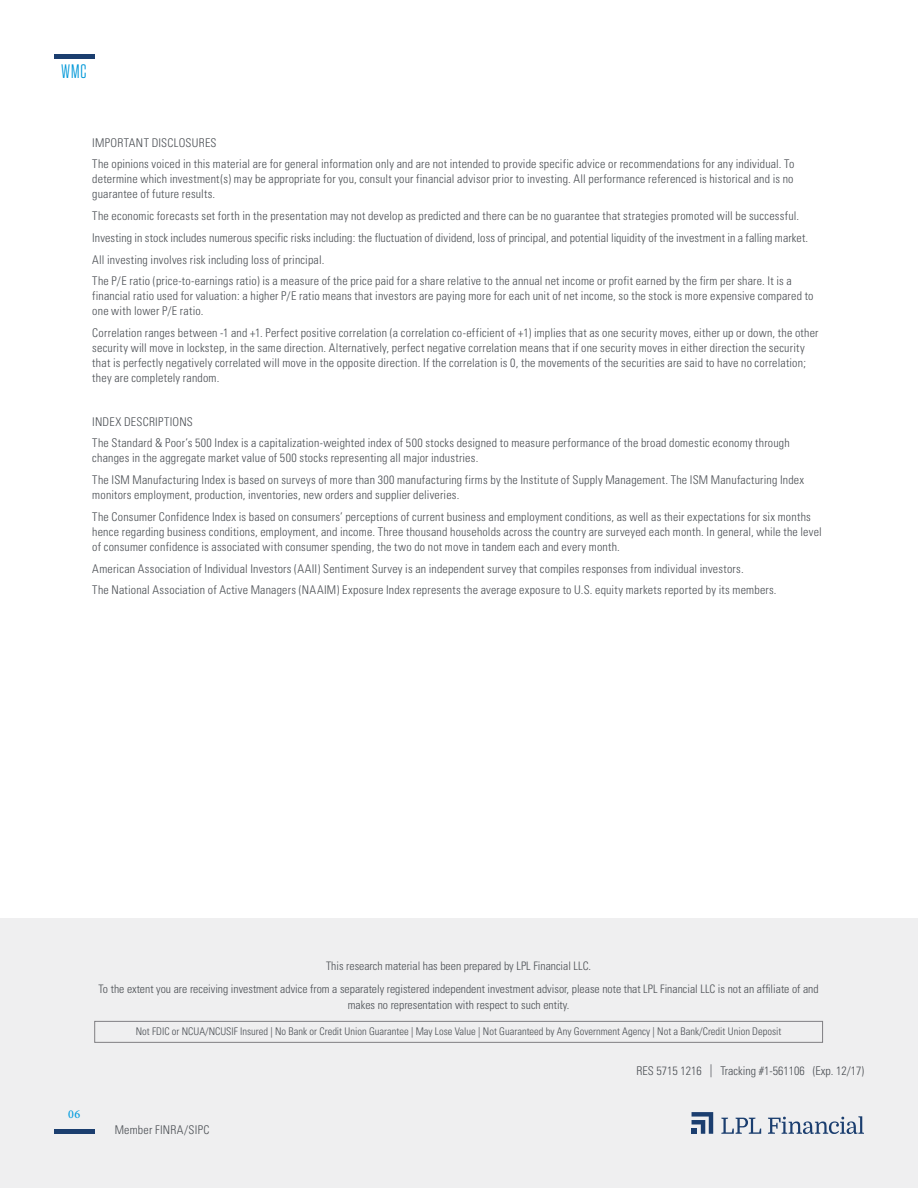
<style>
.page{position:relative;width:918px;height:1188px;background:#fff}
.page>*{position:absolute;margin:0;border:0;box-sizing:border-box;transform-origin:0 0}
.t1{font:19.5px "Tungsten Narrow";color:#0098d8}
.t2{font:300 condensed 12px/21.8px "Univers";letter-spacing:.015em;color:#4b4f54}
.t3{font:500 12px "Minion Pro";color:#009bde}
.t4{font:300 condensed 11.7px/22.8px "Univers";color:#4b4f54;text-align:center}
.t5{font:300 condensed 10.5px "Univers";color:#4b4f54}
.s1{font-size:12.9px}
</style>
<div class="page">
<div style="left:0;top:918px;width:918px;height:270px;background:#efeff0"></div>
<div style="left:94px;top:1021px;width:729px;height:22px;border:1px solid #807f83"></div>
<hr style="left:54px;top:1130px;width:40px;height:4px;background:#1b3e6f">
<hr style="left:54px;top:54px;width:40px;height:4px;background:#1b3e6f">
<svg style="left:692px;top:1112px;width:21px;height:22px"></svg>
<svg style="left:721px;top:1118px;width:40px;height:16px"></svg>
<svg style="left:768px;top:1116px;width:96px;height:18px"></svg>
<h1 class="t1" style="left:61px;top:62px;width:27px">WMC</h1>
<p class="t2" style="left:92px;top:132px;width:704px">IMPORTANT DISCLOSURES<br>The opinions voiced in this material are for general information only and are not intended to provide specific advice or recommendations for any individual. To</p>
<p class="t2" style="left:92px;top:172px;width:703px;line-height:15px">determine which investment(s) may be appropriate for you, consult your financial advisor prior to investing. All performance referenced is historical and is no guarantee of future results.</p>
<p class="t2" style="left:92px;top:205px;width:717px">The economic forecasts set forth in the presentation may not develop as predicted and there can be no guarantee that strategies promoted will be successful.<br>Investing in stock includes numerous specific risks including: the fluctuation of dividend, loss of principal, and potential liquidity of the investment in a falling market.<br>All investing involves risk including loss of principal.<br>The P/E ratio (price-to-earnings ratio) is a measure of the price paid for a share relative to the annual net income or profit earned by the firm per share. It is a</p>
<p class="t2" style="left:92px;top:289px;width:723px;line-height:15px">financial ratio used for valuation: a higher P/E ratio means that investors are paying more for each unit of net income, so the stock is more expensive compared to one with lower P/E ratio.</p>
<p class="t2" style="left:92px;top:325px;width:728px;line-height:15px">Correlation ranges between -1 and +1. Perfect positive correlation (a correlation co-efficient of +1) implies that as one security moves, either up or down, the other security will move in lockstep, in the same direction. Alternatively, perfect negative correlation means that if one security moves in either direction the security that is perfectly negatively correlated will move in the opposite direction. If the correlation is 0, the movements of the securities are said to have no correlation; they are completely random.</p>
<p class="t2" style="left:92px;top:411px;width:699px">INDEX DESCRIPTIONS<br>The Standard &amp; Poor’s 500 Index is a capitalization-weighted index of 500 stocks designed to measure performance of the broad domestic economy through</p>
<p class="t2" style="left:92px;top:447px;width:713px">changes in the aggregate market value of 500 stocks representing all major industries.<br>The ISM Manufacturing Index is based on surveys of more than 300 manufacturing firms by the Institute of Supply Management. The ISM Manufacturing Index</p>
<p class="t2" style="left:92px;top:484px;width:720px">monitors employment, production, inventories, new orders and supplier deliveries.<br>The Consumer Confidence Index is based on consumers’ perceptions of current business and employment conditions, as well as their expectations for six months</p>
<p class="t2" style="left:92px;top:524px;width:731px;line-height:15px">hence regarding business conditions, employment, and income. Three thousand households across the country are surveyed each month. In general, while the level of consumer confidence is associated with consumer spending, the two do not move in tandem each and every month.</p>
<p class="t2" style="left:92px;top:558px;width:686px">American Association of Individual Investors (AAII) Sentiment Survey is an independent survey that compiles responses from individual investors.<br>The National Association of Active Managers (NAAIM) Exposure Index represents the average exposure to U.S. equity markets reported by its members.</p>
<p class="t4" style="left:99px;top:954px;width:722px">This research material has been prepared by LPL Financial LLC.<br>To the extent you are receiving investment advice from a separately registered independent investment advisor, please note that LPL Financial LLC is not an affiliate of and</p>
<p class="t4" style="left:348px;top:993px;width:223px">makes no representation with respect to such entity.</p>
<p class="t5" style="left:136px;top:1025px;width:647px">Not FDIC or NCUA/NCUSIF Insured | No Bank or Credit Union Guarantee | May Lose Value | Not Guaranteed by Any Government Agency | Not a Bank/Credit Union Deposit</p>
<p class="t3" style="left:68px;top:1106px;width:14px">06</p>
<p class="t2" style="left:115px;top:1119px;width:96px">Member FINRA/SIPC</p>
<p class="t2" style="left:636px;top:1060px;width:229px">RES 5715 1216 <span class="s1">|</span> Tracking #1-561106 (Exp. 12/17)</p>
</div>
